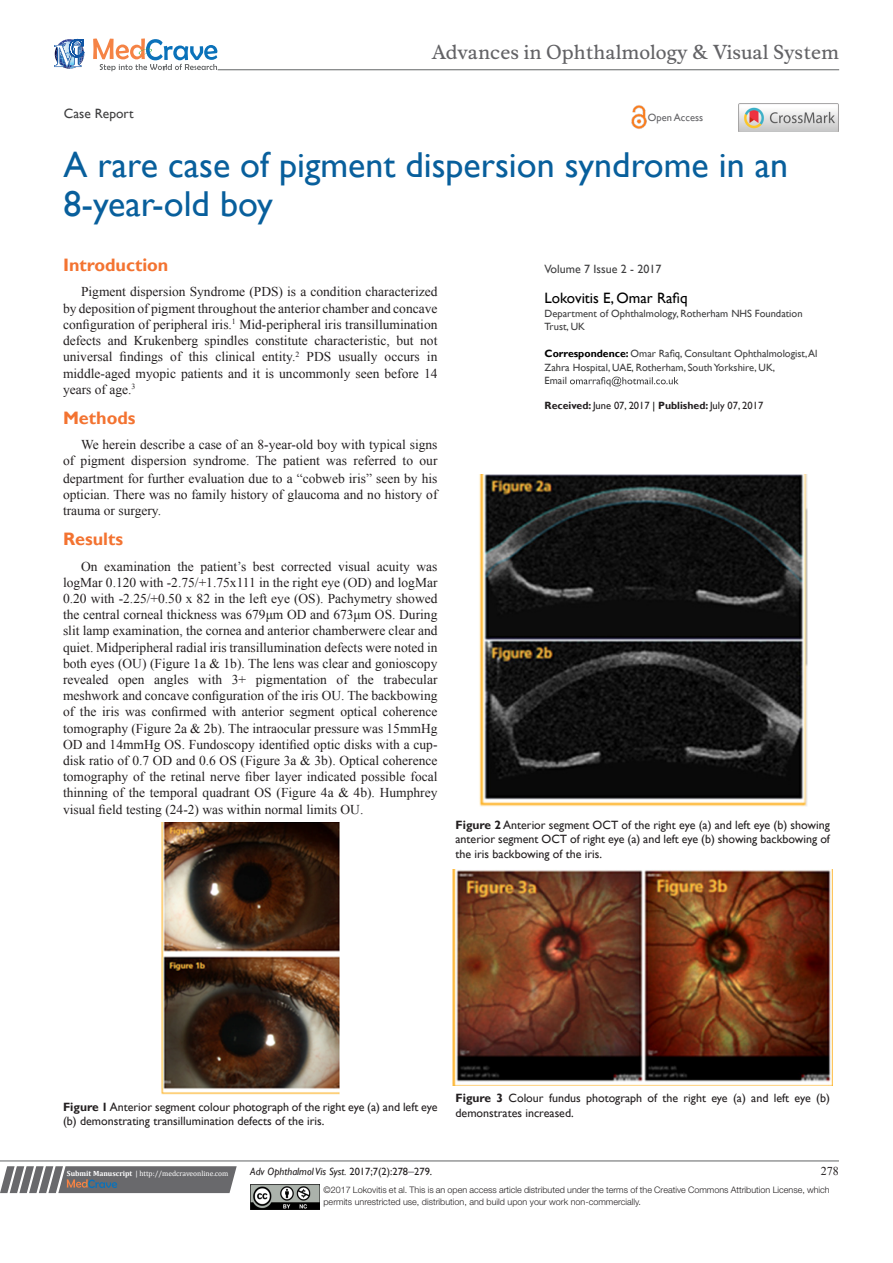
<style>
.page{position:relative;width:893px;height:1263px;background:#fff}
.page>*{position:absolute;margin:0;border:0;box-sizing:border-box;transform-origin:0 0}
.t1{font:36px/39px "Gill Sans";color:#085f9c}
.t2{font:18.6px "Musee";color:#636366}
.List_Paragraph{font:700 18px "Gill Sans";color:#f37331}
.t3{font:15px "Gill Sans";color:#000}
.t4{font:13.5px/16.2px "Times New Roman";color:#231f20;text-align:justify}
.t5{font:13.5px "Gill Sans";color:#3e3e3f}
.List_Paragraph-2{font:12px/14.4px "Gill Sans";color:#231f20}
.t6{font:12px "Gill Sans";color:#3e3e3f}
.t7{font:12px "Times New Roman";color:#231f20}
.t8{font:10.5px/13.5px "Gill Sans";color:#3e3e3f}
.t9{font:10.5px "Gill Sans";color:#231f20}
.t10{font:italic 10.5px "Gill Sans";color:#231f20}
.t11{font:10.5px "Gill Sans";color:#636366}
.t12{font:300 9px/12px "Helvetica Neue LT Std";color:#231f20}
.t13{font:7.5px "Cambria";color:#fff}
.s1{font-weight:700;color:#000}
.s2{font-weight:700}
.s3{color:#000}
.s4{font-style:normal}
.s5{font-family:"Times New Roman";font-style:normal;font-size:12px}
</style>
<div class="page">
<svg style="left:0;top:1166px;width:237px;height:27px;background:#78787a"></svg>
<hr style="left:0;top:1161px;width:839px;height:1px;background:#626465">
<img style="left:250px;top:1185px;width:69px;height:24px">
<svg style="left:570px;top:377px;width:109px;height:10px"></svg>
<svg style="left:54px;top:39px;width:30px;height:30px"></svg>
<svg style="left:93px;top:38px;width:124px;height:33px"></svg>
<hr style="left:218px;top:70px;width:621px;height:1px;background:#626465">
<img style="left:631px;top:105px;width:16px;height:24px">
<img style="left:739px;top:104px;width:99px;height:28px">
<img style="left:161px;top:823px;width:179px;height:272px">
<img style="left:479px;top:475px;width:328px;height:331px">
<img style="left:453px;top:869px;width:379px;height:216px">
<p class="t2" style="left:431px;top:41px;width:409px">Advances in Ophthalmology &amp; Visual System</p>
<p class="t5" style="left:64px;top:105px;width:71px">Case Report</p>
<p class="t11" style="left:648px;top:112px;width:57px">Open Access</p>
<p class="t1" style="left:64px;top:146px;width:726px">A rare case of pigment dispersion syndrome in an<br>8-year-old boy</p>
<p class="List_Paragraph" style="left:63px;top:254px;width:107px">Introduction</p>
<p class="t4" style="left:63px;top:284px;width:376px;text-indent:18px">Pigment dispersion Syndrome (PDS) is a condition characterized by deposition of pigment throughout the anterior chamber and concave configuration of peripheral iris.<sup>1</sup> Mid-peripheral iris transillumination defects and Krukenberg spindles constitute characteristic, but not universal findings of this clinical entity.<sup>2</sup> PDS usually occurs in middle-aged myopic patients and it is uncommonly seen before 14 years of age.<sup>3</sup></p>
<p class="List_Paragraph" style="left:63px;top:407px;width:74px">Methods</p>
<p class="t4" style="left:63px;top:436px;width:376px;text-align:right">We herein describe a case of an 8-year-old boy with typical signs<br>of pigment dispersion syndrome. The patient was referred to our</p>
<p class="t4" style="left:63px;top:470px;width:376px">department for further evaluation due to a “cobweb iris” seen by his optician. There was no family history of glaucoma and no history of trauma or surgery.</p>
<p class="List_Paragraph" style="left:63px;top:528px;width:62px">Results</p>
<p class="t4" style="left:63px;top:558px;width:376px;text-indent:18px">On examination the patient’s best corrected visual acuity was logMar 0.120 with -2.75/+1.75x111 in the right eye (OD) and logMar 0.20 with -2.25/+0.50 x 82 in the left eye (OS). Pachymetry showed the central corneal thickness was 679μm OD and 673μm OS. During slit lamp examination, the cornea and anterior chamberwere clear and quiet. Midperipheral radial iris transillumination defects were noted in both eyes (OU) (Figure 1a &amp; 1b). The lens was clear and gonioscopy revealed open angles with 3+ pigmentation of the trabecular meshwork and concave configuration of the iris OU. The backbowing of the iris was confirmed with anterior segment optical coherence tomography (Figure 2a &amp; 2b). The intraocular pressure was 15mmHg OD and 14mmHg OS. Fundoscopy identified optic disks with a cup&shy;disk ratio of 0.7 OD and 0.6 OS (Figure 3a &amp; 3b). Optical coherence tomography of the retinal nerve fiber layer indicated possible focal thinning of the temporal quadrant OS (Figure 4a &amp; 4b). Humphrey visual field testing (24-2) was within normal limits OU.</p>
<p class="t6" style="left:545px;top:262px;width:118px">Volume 7 Issue 2 - 2017</p>
<p class="t3" style="left:545px;top:289px;width:144px">Lokovitis E, Omar Rafiq</p>
<p class="t8" style="left:545px;top:307px;width:260px">Department of Ophthalmology, Rotherham NHS Foundation<br>Trust, UK</p>
<p class="t8" style="left:545px;top:347px;width:274px"><span class="s1">Correspondence:</span> Omar Rafiq, Consultant Ophthalmologist, Al<br>Zahra Hospital, UAE, Rotherham, South Yorkshire, UK,</p>
<p class="t8" style="left:545px;top:374px;width:24px">Email</p>
<p class="t9" style="left:545px;top:400px;width:220px"><span class="s2">Received:</span> June 07, 2017 <span class="s3">|</span> <span class="s2">Published:</span> July 07, 2017</p>
<p class="List_Paragraph-2" style="left:455px;top:818px;width:376px;text-align:justify"><span class="s2">Figure 2</span> Anterior segment OCT of the right eye (a) and left eye (b) showing anterior segment OCT of right eye (a) and left eye (b) showing backbowing of the iris backbowing of the iris.</p>
<p class="List_Paragraph-2" style="left:63px;top:1100px;width:376px"><span class="s2">Figure 1</span> Anterior segment colour photograph of the right eye (a) and left eye (b) demonstrating transillumination defects of the iris.</p>
<p class="List_Paragraph-2" style="left:455px;top:1091px;width:376px"><span class="s2">Figure 3</span> Colour fundus photograph of the right eye (a) and left eye (b) demonstrates increased.</p>
<p class="t13" style="left:67px;top:1169px;width:163px"><span class="s2">Submit Manuscript</span> | http://medcraveonline.com</p>
<p class="t10" style="left:250px;top:1165px;width:183px">Adv Ophthalmol Vis Syst. <span class="s4">2017;7(2):278</span><span class="s5">‒</span><span class="s4">279.</span></p>
<p class="t7" style="left:821px;top:1163px;width:19px">278</p>
<p class="t12" style="left:323px;top:1183px;width:508px">©2017 Lokovitis et al. This is an open access article distributed under the terms of the Creative Commons Attribution License, which permits unrestricted use, distribution, and build upon your work non-commercially.</p>
</div>
